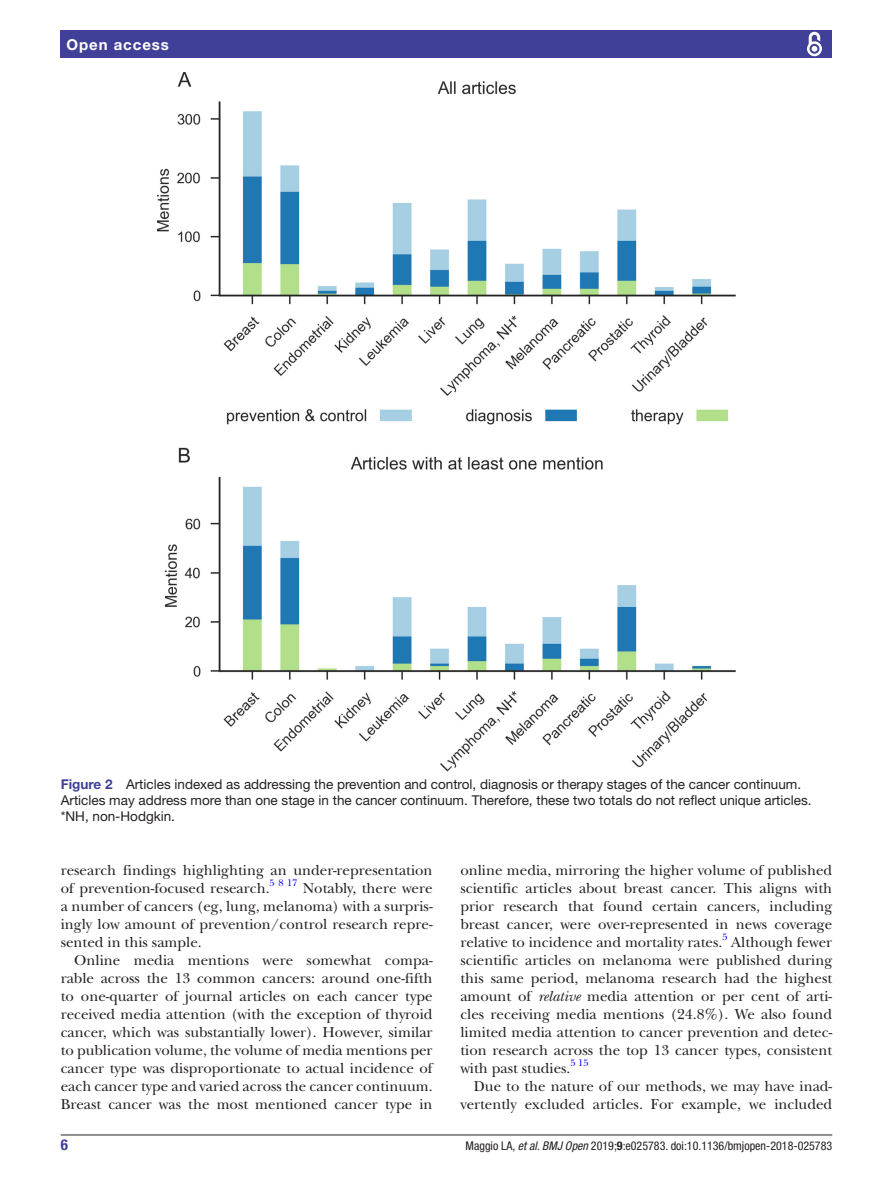
<style>
.page{position:relative;width:893px;height:1191px;background:#fff}
.page>*{position:absolute;margin:0;border:0;box-sizing:border-box;transform-origin:0 0}
.t1{font:15px/18px "New Baskerville";color:#231f20;text-align:justify}
.t2{font:700 15px "Helvetica Neue LT Std";letter-spacing:.065em;color:#fff}
.t3{font:700 condensed 15px "Helvetica Neue LT Std";color:#414099}
.t4{font:13.5px/16.2px "Helvetica Neue LT Std";color:#231f20}
.t5{font:condensed 12px "Helvetica Neue LT Std";color:#231f20}
.t6{font:9.9px "New Baskerville";color:#00f}
.s1{font-weight:700;color:#414099}
.s2{font-style:italic}
.s3{font-weight:700}
</style>
<div class="page">
<hr style="left:61px;top:1134px;width:771px;height:1px;background:#231f20">
<div style="left:61px;top:31px;width:771px;height:27px;background:#414099"></div>
<svg style="left:807px;top:31px;width:15px;height:26px"></svg>
<img style="left:157px;top:73px;width:579px;height:698px">
<p class="t2" style="left:66px;top:35px;width:104px">Open access</p>
<p class="t4" style="left:61px;top:775px;width:752px"><span class="s1">Figure 2</span> Articles indexed as addressing the prevention and control, diagnosis or therapy stages of the cancer continuum.<br>Articles may address more than one stage in the cancer continuum. Therefore, these two totals do not reflect unique articles. *NH, non-Hodgkin.</p>
<p class="t1" style="left:61px;top:861px;width:373px">research findings highlighting an under-representation of prevention-focused research.<sup>5</sup> <sup>8</sup> <sup>17</sup> Notably, there were a number of cancers (eg, lung, melanoma) with a surpris&shy;ingly low amount of prevention/control research repre&shy;sented in this sample.</p>
<p class="t1" style="left:61px;top:951px;width:373px;text-indent:14px">Online media mentions were somewhat compa&shy;rable across the 13 common cancers: around one-fifth to one-quarter of journal articles on each cancer type received media attention (with the exception of thyroid cancer, which was substantially lower). However, similar to publication volume, the volume of media mentions per cancer type was disproportionate to actual incidence of each cancer type and varied across the cancer continuum.<br>Breast cancer was the most mentioned cancer type in</p>
<p class="t1" style="left:460px;top:861px;width:373px">online media, mirroring the higher volume of published scientific articles about breast cancer. This aligns with prior research that found certain cancers, including breast cancer, were over-represented in news coverage relative to incidence and mortality rates.</p>
<p class="t6" style="left:722px;top:931px;width:7px">5</p>
<p class="t1" style="left:460px;top:933px;width:373px;text-indent:271px">Although fewer scientific articles on melanoma were published during this same period, melanoma research had the highest amount of <span class="s2">relative</span> media attention or per cent of arti&shy;cles receiving media mentions (24.8%). We also found limited media attention to cancer prevention and detec&shy;tion research across the top 13 cancer types, consistent with past studies.<sup>5</sup> <sup>15</sup></p>
<p class="t1" style="left:460px;top:1077px;width:373px;text-align:right">Due to the nature of our methods, we may have inad&shy;vertently excluded articles. For example, we included</p>
<p class="t3" style="left:61px;top:1135px;width:9px">6</p>
<p class="t5" style="left:466px;top:1138px;width:368px">Maggio LA, <span class="s2">et al</span>. <span class="s2">BMJ Open</span> 2019;<span class="s3">9</span>:e025783. doi:10.1136/bmjopen-2018-025783</p>
</div>
